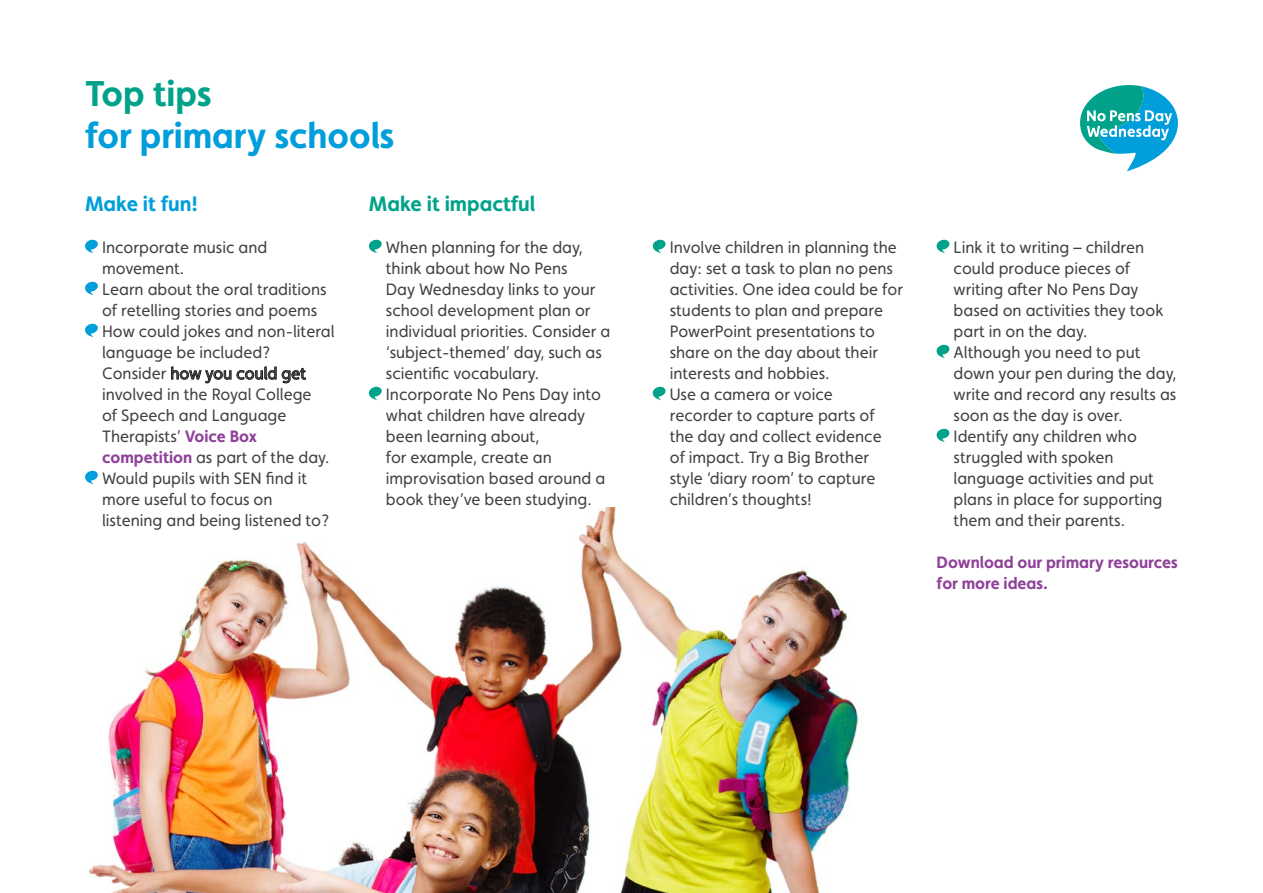
<style>
.page{position:relative;width:1263px;height:893px;background:#fff}
.page>*{position:absolute;margin:0;border:0;box-sizing:border-box;transform-origin:0 0}
.t1{font:700 36px "Faricy New";color:#009edb}
.t2{font:700 36px "Faricy New";color:#00a38a}
.t3{font:700 21px "Faricy New";color:#00a38a}
.t4{font:700 21px "Faricy New";color:#009edb}
.t5{font:16.5px/21px "Faricy New";color:#414042}
.t6{font:700 16.5px/21px "Faricy New";color:#8f4299}
.s1{color:#000}
.s2{font-weight:700;color:#8f4299}
</style>
<div class="page">
<img style="left:88px;top:507px;width:771px;height:386px">
<svg style="left:1080px;top:85px;width:98px;height:86px"></svg>
<svg style="left:85px;top:239px;width:13px;height:14px"></svg>
<svg style="left:85px;top:281px;width:13px;height:14px"></svg>
<svg style="left:85px;top:323px;width:13px;height:14px"></svg>
<svg style="left:85px;top:470px;width:13px;height:14px"></svg>
<svg style="left:368px;top:239px;width:14px;height:14px"></svg>
<svg style="left:368px;top:386px;width:14px;height:14px"></svg>
<svg style="left:652px;top:239px;width:14px;height:14px"></svg>
<svg style="left:652px;top:386px;width:14px;height:14px"></svg>
<svg style="left:936px;top:239px;width:13px;height:14px"></svg>
<svg style="left:936px;top:344px;width:13px;height:14px"></svg>
<svg style="left:936px;top:428px;width:13px;height:14px"></svg>
<h1 class="t2" style="left:85px;top:72px;width:128px">Top tips</h1>
<h1 class="t1" style="left:85px;top:114px;width:311px">for primary schools</h1>
<p class="t4" style="left:85px;top:191px;width:114px">Make it fun!</p>
<p class="t5" style="left:102px;top:237px;width:234px">Incorporate music and movement.<br>Learn about the oral traditions of retelling stories and poems<br>How could jokes and non-literal language be included?<br>Consider <span class="s1">how you could get </span>involved in the Royal College<br>of Speech and Language<br>Therapists’ <span class="s2">Voice Box competition</span> as part of the day.<br>Would pupils with SEN find it more useful to focus on listening and being listened to?</p>
<p class="t3" style="left:369px;top:191px;width:168px">Make it impactful</p>
<p class="t5" style="left:386px;top:237px;width:226px">When planning for the day, think about how No Pens<br>Day Wednesday links to your school development plan or individual priorities. Consider a ‘subject-themed’ day, such as scientific vocabulary.<br>Incorporate No Pens Day into what children have already been learning about,<br>for example, create an improvisation based around a book they’ve been studying.</p>
<p class="t5" style="left:670px;top:237px;width:235px">Involve children in planning the day: set a task to plan no pens activities. One idea could be for students to plan and prepare<br>PowerPoint presentations to share on the day about their interests and hobbies.<br>Use a camera or voice<br>recorder to capture parts of<br>the day and collect evidence<br>of impact. Try a Big Brother style ‘diary room’ to capture children’s thoughts!</p>
<p class="t5" style="left:953px;top:237px;width:224px">Link it to writing – children could produce pieces of writing after No Pens Day based on activities they took part in on the day.<br>Although you need to put down your pen during the day, write and record any results as soon as the day is over.<br>Identify any children who struggled with spoken language activities and put plans in place for supporting them and their parents.</p>
<p class="t6" style="left:936px;top:552px;width:243px">Download our primary resources for more ideas.</p>
</div>
